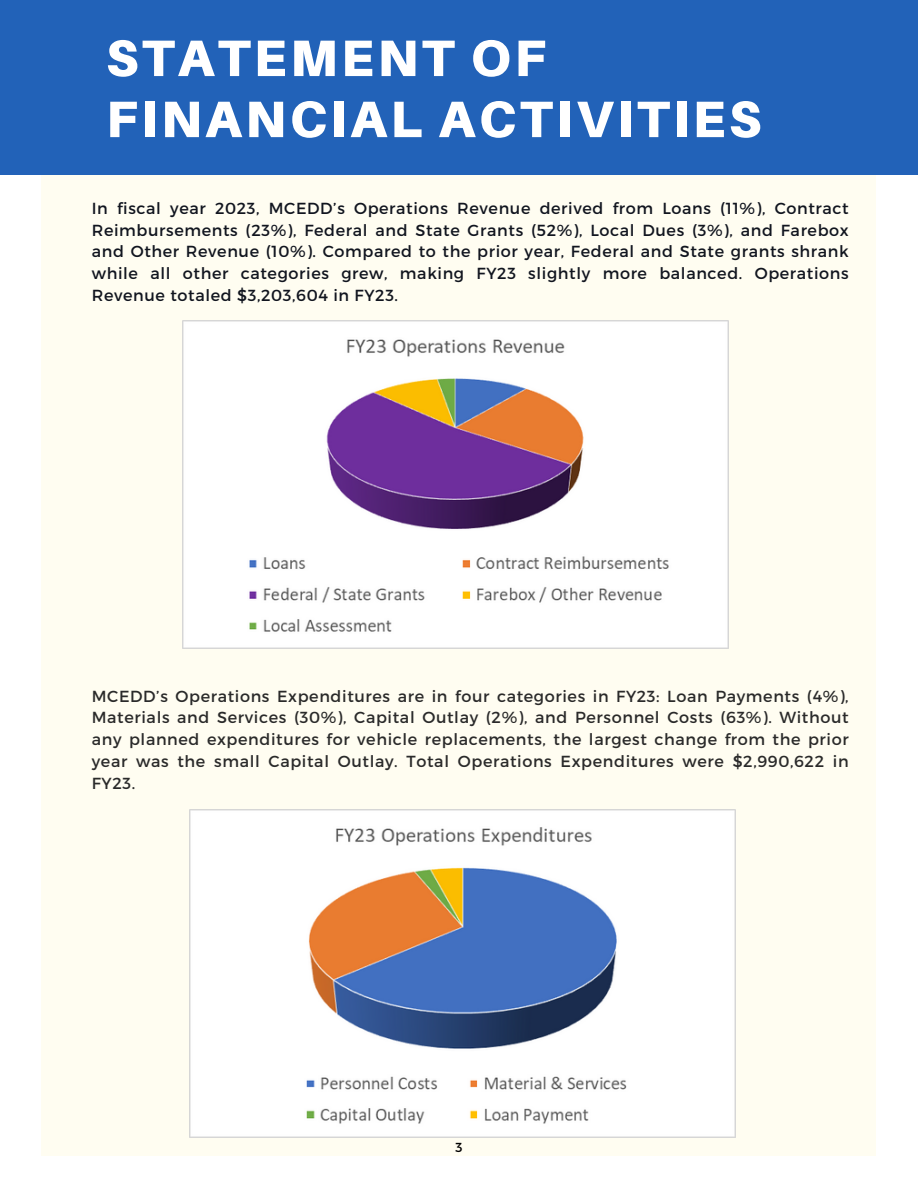
<style>
.page{position:relative;width:918px;height:1188px;background:#fff}
.page>*{position:absolute;margin:0;border:0;box-sizing:border-box;transform-origin:0 0}
.t1{font:900 51.3px/61.1px "Aileron";letter-spacing:.07em;color:#fff}
.t2{font:16.05px/21.8px "Montserrat";letter-spacing:.04em;color:#11151f;text-align:justify}
.t3{font:16.05px/21.8px "Montserrat";letter-spacing:.04em;color:#2a2a2a;text-align:justify}
.t4{font:13.05px "Montserrat";color:#000}
</style>
<div class="page">
<div style="left:42px;top:8px;width:834px;height:1148px;background:#fffdf1"></div>
<div style="left:0;top:0;width:918px;height:174px;background:#2262b8"></div>
<img style="left:190px;top:809px;width:545px;height:329px">
<img style="left:183px;top:320px;width:545px;height:329px">
<p class="t1" style="left:106px;top:27px;width:657px">STATEMENT OF<br>FINANCIAL ACTIVITIES</p>
<p class="t2" style="left:92px;top:196px;width:758px">In fiscal year 2023, MCEDD’s Operations Revenue derived from Loans (11%), Contract Reimbursements (23%), Federal and State Grants (52%), Local Dues (3%), and Farebox and Other Revenue (10%). Compared to the prior year, Federal and State grants shrank while all other categories grew, making FY23 slightly more balanced. Operations Revenue totaled $3,203,604 in FY23.</p>
<p class="t3" style="left:92px;top:684px;width:758px">MCEDD’s Operations Expenditures are in four categories in FY23: Loan Payments (4%), Materials and Services (30%), Capital Outlay (2%), and Personnel Costs (63%). Without any planned expenditures for vehicle replacements, the largest change from the prior year was the small Capital Outlay. Total Operations Expenditures were $2,990,622 in FY23.</p>
<p class="t4" style="left:455px;top:1139px;width:9px">3</p>
</div>
